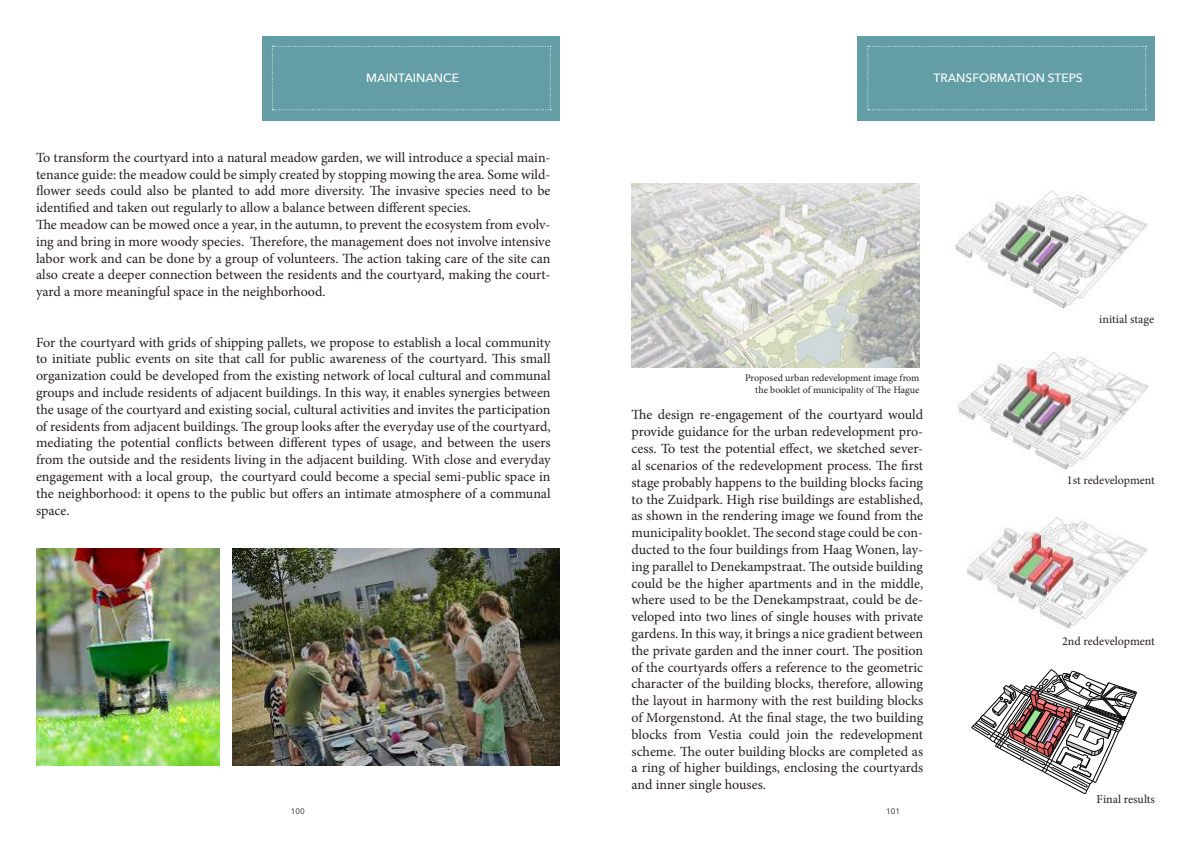
<style>
.page{position:relative;width:1191px;height:842px;background:#fff}
.page>*{position:absolute;margin:0;border:0;box-sizing:border-box;transform-origin:0 0}
.t1{font:14px/16.8px "Minion Pro";color:#241f1f;text-align:justify}
.t2{font:12px "Minion Pro";color:#241f1f}
.t3{font:500 12px "Avenir Next";color:#fff}
.t4{font:10px/12px "Minion Pro";color:#241f1f;text-align:right}
.t5{font:8px "Avenir Next";color:#241f1f}
</style>
<div class="page">
<div style="left:262px;top:36px;width:297px;height:84px;background:#639ea7"></div>
<div style="left:857px;top:36px;width:298px;height:84px;background:#639ea7"></div>
<svg style="left:272px;top:46px;width:279px;height:64px"></svg>
<svg style="left:867px;top:46px;width:279px;height:64px"></svg>
<img style="left:955px;top:190px;width:192px;height:119px">
<img style="left:957px;top:352px;width:192px;height:118px">
<img style="left:967px;top:517px;width:180px;height:112px">
<svg style="left:971px;top:669px;width:166px;height:124px"></svg>
<img style="left:631px;top:184px;width:288px;height:184px">
<img style="left:36px;top:549px;width:183px;height:217px">
<img style="left:232px;top:549px;width:328px;height:217px">
<p class="t3" style="left:366px;top:68px;width:94px">MAINTAINANCE</p>
<p class="t3" style="left:933px;top:68px;width:151px">TRANSFORMATION STEPS</p>
<p class="t1" style="left:36px;top:149px;width:516px;text-align:left">To transform the courtyard into a natural meadow garden, we will introduce a special main&shy;tenance guide: the meadow could be simply created by stopping mowing the area. Some wild&shy;flower seeds could also be planted to add more diversity. The invasive species need to be identified and taken out regularly to allow a balance between different species.<br>The meadow can be mowed once a year, in the autumn, to prevent the ecosystem from evolv&shy;ing and bring in more woody species. Therefore, the management does not involve intensive labor work and can be done by a group of volunteers. The action taking care of the site can also create a deeper connection between the residents and the courtyard, making the court&shy;yard a more meaningful space in the neighborhood.</p>
<p class="t1" style="left:36px;top:334px;width:516px">For the courtyard with grids of shipping pallets, we propose to establish a local community to initiate public events on site that call for public awareness of the courtyard. This small organization could be developed from the existing network of local cultural and communal groups and include residents of adjacent buildings. In this way, it enables synergies between the usage of the courtyard and existing social, cultural activities and invites the participation of residents from adjacent buildings. The group looks after the everyday use of the courtyard, mediating the potential conflicts between different types of usage, and between the users from the outside and the residents living in the adjacent building. With close and everyday engagement with a local group, the courtyard could become a special semi-public space in the neighborhood: it opens to the public but offers an intimate atmosphere of a communal space.</p>
<p class="t4" style="left:745px;top:371px;width:176px">Proposed urban redevelopment image from the booklet of municipality of The Hague</p>
<p class="t1" style="left:631px;top:407px;width:293px">The design re-engagement of the courtyard would provide guidance for the urban redevelopment pro&shy;cess. To test the potential effect, we sketched sever&shy;al scenarios of the redevelopment process. The first stage probably happens to the building blocks facing to the Zuidpark. High rise buildings are established, as shown in the rendering image we found from the municipality booklet. The second stage could be con&shy;ducted to the four buildings from Haag Wonen, lay&shy;ing parallel to Denekampstraat. The outside building could be the higher apartments and in the middle, where used to be the Denekampstraat, could be de&shy;veloped into two lines of single houses with private gardens. In this way, it brings a nice gradient between the private garden and the inner court. The position of the courtyards offers a reference to the geometric character of the building blocks, therefore, allowing the layout in harmony with the rest building blocks of Morgenstond. At the final stage, the two building blocks from Vestia could join the redevelopment scheme. The outer building blocks are completed as a ring of higher buildings, enclosing the courtyards and inner single houses.</p>
<p class="t5" style="left:291px;top:804px;width:15px">100</p>
<p class="t5" style="left:886px;top:804px;width:15px">101</p>
<p class="t2" style="left:1099px;top:311px;width:56px">initial stage</p>
<p class="t2" style="left:1067px;top:473px;width:90px">1st redevelopment</p>
<p class="t2" style="left:1062px;top:633px;width:94px">2nd redevelopment</p>
<p class="t2" style="left:1096px;top:791px;width:60px">Final results</p>
</div>
